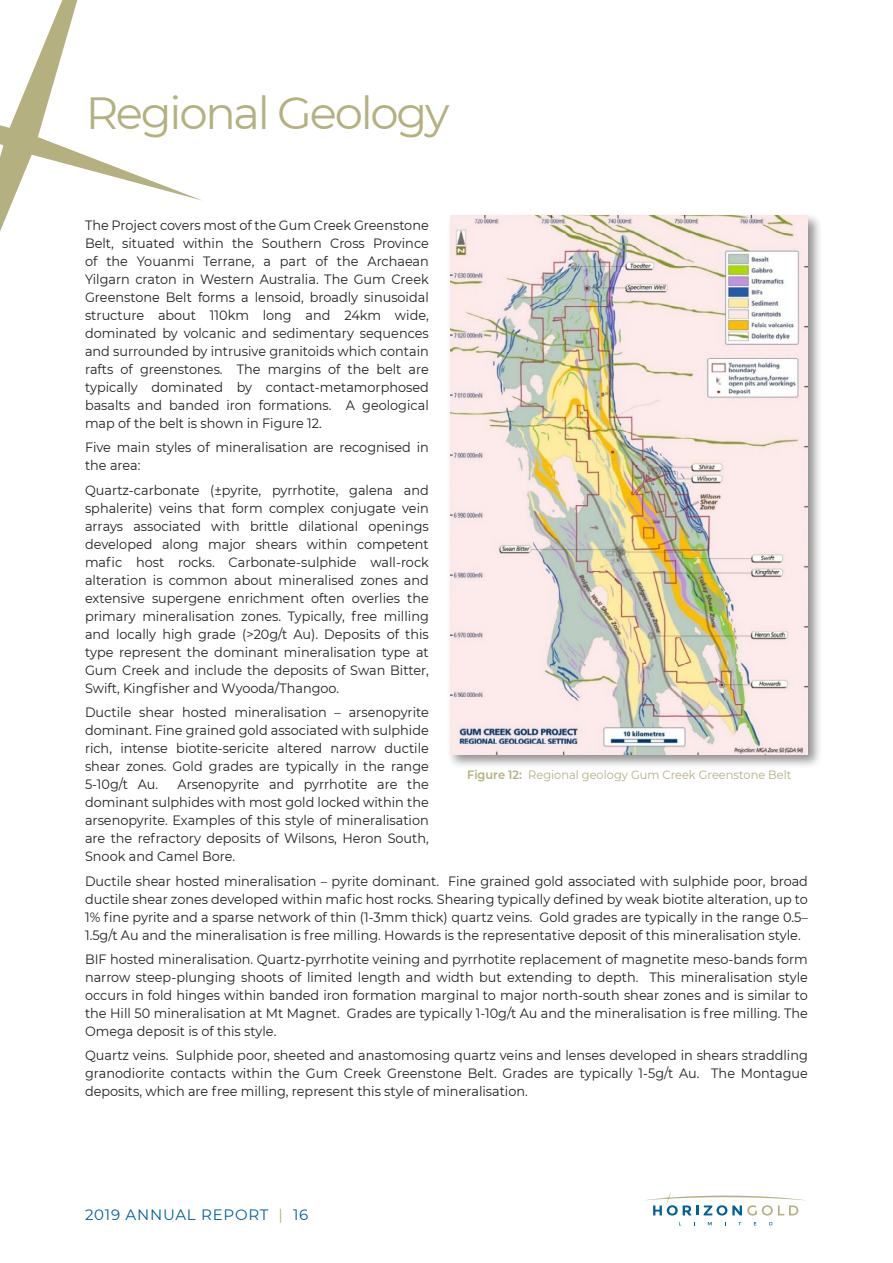
<style>
.page{position:relative;width:893px;height:1263px;background:#fff}
.page>*{position:absolute;margin:0;border:0;box-sizing:border-box;transform-origin:0 0}
.Header-White{font:45px "Montserrat";letter-spacing:-.05em;color:#b4b07f}
.t1{font:15px "Montserrat";letter-spacing:.05em;color:#00609a}
.Body{font:13.5px/18px "Montserrat";color:#231f20;text-align:justify;scale:.95 1}
.Diagram_title{font:12px "Montserrat";color:#b4b07f;scale:.95 1}
.s1{font-weight:600}
.s2{color:#b4b07f}
</style>
<div class="page">
<svg style="left:643px;top:1192px;width:163px;height:34px"></svg>
<div style="left:447px;top:212px;width:376px;height:558px;background:#231f20;opacity:.5"></div>
<img style="left:450px;top:215px;width:358px;height:539px">
<svg style="left:0;top:0;width:202px;height:231px"></svg>
<p class="Header-White" style="left:86px;top:82px;width:365px">Regional Geology</p>
<p class="Body" style="left:85px;top:216px;width:363px">The Project covers most of the Gum Creek Greenstone Belt, situated within the Southern Cross Province of the Youanmi Terrane, a part of the Archaean Yilgarn craton in Western Australia. The Gum Creek Greenstone Belt forms a lensoid, broadly sinusoidal structure about 110km long and 24km wide, dominated by volcanic and sedimentary sequences and surrounded by intrusive granitoids which contain rafts of greenstones. The margins of the belt are typically dominated by contact-metamorphosed basalts and banded iron formations. A geological map of the belt is shown in Figure 12.</p>
<p class="Body" style="left:85px;top:438px;width:363px">Five main styles of mineralisation are recognised in the area:</p>
<p class="Body" style="left:85px;top:480px;width:363px">Quartz-carbonate (±pyrite, pyrrhotite, galena and sphalerite) veins that form complex conjugate vein arrays associated with brittle dilational openings developed along major shears within competent mafic host rocks. Carbonate-sulphide wall-rock alteration is common about mineralised zones and extensive supergene enrichment often overlies the primary mineralisation zones. Typically, free milling and locally high grade (&gt;20g/t Au). Deposits of this type represent the dominant mineralisation type at Gum Creek and include the deposits of Swan Bitter, Swift, Kingfisher and Wyooda/Thangoo.</p>
<p class="Body" style="left:85px;top:703px;width:363px">Ductile shear hosted mineralisation – arsenopyrite dominant. Fine grained gold associated with sulphide rich, intense biotite-sericite altered narrow ductile shear zones. Gold grades are typically in the range 5-10g/t Au.</p>
<p class="Diagram_title" style="left:467px;top:767px;width:343px"><span class="s1">Figure 12:</span> Regional geology Gum Creek Greenstone Belt</p>
<p class="Body" style="left:85px;top:775px;width:363px;text-indent:93px">Arsenopyrite and pyrrhotite are the dominant sulphides with most gold locked within the arsenopyrite. Examples of this style of mineralisation are the refractory deposits of Wilsons, Heron South, Snook and Camel Bore.</p>
<p class="Body" style="left:85px;top:871px;width:762px">Ductile shear hosted mineralisation – pyrite dominant. Fine grained gold associated with sulphide poor, broad ductile shear zones developed within mafic host rocks. Shearing typically defined by weak biotite alteration, up to 1% fine pyrite and a sparse network of thin (1-3mm thick) quartz veins. Gold grades are typically in the range 0.5– 1.5g/t Au and the mineralisation is free milling. Howards is the representative deposit of this mineralisation style.</p>
<p class="Body" style="left:85px;top:950px;width:762px">BIF hosted mineralisation. Quartz-pyrrhotite veining and pyrrhotite replacement of magnetite meso-bands form narrow steep-plunging shoots of limited length and width but extending to depth. This mineralisation style occurs in fold hinges within banded iron formation marginal to major north-south shear zones and is similar to the Hill 50 mineralisation at Mt Magnet. Grades are typically 1-10g/t Au and the mineralisation is free milling. The Omega deposit is of this style.</p>
<p class="Body" style="left:85px;top:1046px;width:762px">Quartz veins. Sulphide poor, sheeted and anastomosing quartz veins and lenses developed in shears straddling granodiorite contacts within the Gum Creek Greenstone Belt. Grades are typically 1-5g/t Au. The Montague deposits, which are free milling, represent this style of mineralisation.</p>
<p class="t1" style="left:85px;top:1205px;width:225px">2019 ANNUAL REPORT <span class="s2">|</span> 16</p>
</div>
